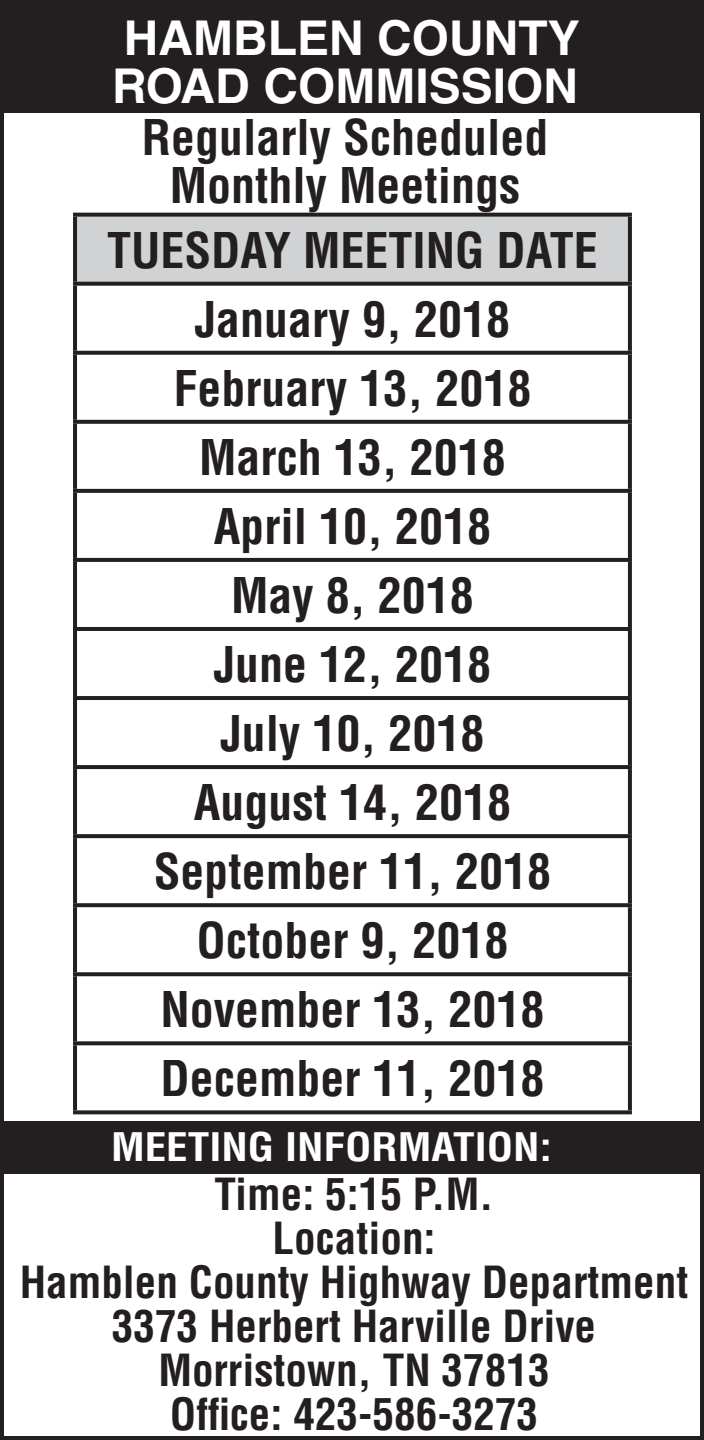
<style>
.page{position:relative;width:704px;height:1440px;background:#fff}
.page>*{position:absolute;margin:0;border:0;box-sizing:border-box;transform-origin:0 0}
.t1{font:700 condensed 48px "Helvetica";color:#231f20}
.t2{font:700 48px "Helvetica";color:#fff}
.t3{font:700 condensed 43.2px "Helvetica";color:#231f20}
.t4{font:700 condensed 38.4px "Helvetica";color:#fff;scale:1.12 1}
</style>
<div class="page">
<div style="left:0;top:1121px;width:704px;height:52px;background:#231f20"></div>
<div style="left:0;top:0;width:704px;height:112px;background:#231f20"></div>
<div style="left:0;top:0;width:704px;height:1440px;border:4px solid #231f20"></div>
<div style="left:75px;top:215px;width:555px;height:69px;background:#d1d2d4"></div>
<svg style="left:73px;top:213px;width:559px;height:4px;background:#322e2f"></svg>
<hr style="left:73px;top:217px;width:4px;height:65px;background:#231f20">
<svg style="left:628px;top:217px;width:4px;height:65px"></svg>
<svg style="left:73px;top:282px;width:559px;height:4px;background:#332f30"></svg>
<hr style="left:73px;top:286px;width:4px;height:65px;background:#231f20">
<svg style="left:628px;top:286px;width:4px;height:65px"></svg>
<svg style="left:73px;top:351px;width:559px;height:4px;background:#302c2d"></svg>
<hr style="left:73px;top:355px;width:4px;height:65px;background:#231f20">
<svg style="left:628px;top:355px;width:4px;height:65px"></svg>
<svg style="left:73px;top:420px;width:559px;height:4px;background:#2d292a"></svg>
<hr style="left:73px;top:424px;width:4px;height:65px;background:#231f20">
<svg style="left:628px;top:424px;width:4px;height:65px"></svg>
<svg style="left:73px;top:489px;width:559px;height:4px;background:#2a2627"></svg>
<hr style="left:73px;top:493px;width:4px;height:65px;background:#231f20">
<svg style="left:628px;top:493px;width:4px;height:65px"></svg>
<svg style="left:73px;top:558px;width:559px;height:4px;background:#272324"></svg>
<hr style="left:73px;top:562px;width:4px;height:65px;background:#231f20">
<svg style="left:628px;top:562px;width:4px;height:65px"></svg>
<hr style="left:73px;top:627px;width:559px;height:4px;background:#231f20">
<hr style="left:73px;top:631px;width:4px;height:65px;background:#231f20">
<svg style="left:628px;top:631px;width:4px;height:65px"></svg>
<hr style="left:73px;top:696px;width:559px;height:4px;background:#231f20">
<hr style="left:73px;top:700px;width:4px;height:65px;background:#231f20">
<svg style="left:628px;top:700px;width:4px;height:65px"></svg>
<svg style="left:73px;top:765px;width:559px;height:4px;background:#272324"></svg>
<hr style="left:73px;top:769px;width:4px;height:65px;background:#231f20">
<svg style="left:628px;top:769px;width:4px;height:65px"></svg>
<svg style="left:73px;top:834px;width:559px;height:4px;background:#2a2627"></svg>
<hr style="left:73px;top:838px;width:4px;height:65px;background:#231f20">
<svg style="left:628px;top:838px;width:4px;height:65px"></svg>
<svg style="left:73px;top:903px;width:559px;height:4px;background:#2d292a"></svg>
<hr style="left:73px;top:907px;width:4px;height:65px;background:#231f20">
<svg style="left:628px;top:907px;width:4px;height:65px"></svg>
<svg style="left:73px;top:972px;width:559px;height:4px;background:#302c2d"></svg>
<hr style="left:73px;top:976px;width:4px;height:65px;background:#231f20">
<svg style="left:628px;top:976px;width:4px;height:65px"></svg>
<svg style="left:73px;top:1041px;width:559px;height:4px;background:#333031"></svg>
<hr style="left:73px;top:1045px;width:4px;height:65px;background:#231f20">
<svg style="left:628px;top:1045px;width:4px;height:65px"></svg>
<svg style="left:73px;top:1110px;width:559px;height:4px;background:#363334"></svg>
<p class="t2" style="left:124px;top:9px;width:457px">HAMBLEN COUNTY</p>
<p class="t2" style="left:112px;top:57px;width:467px">ROAD COMMISSION</p>
<p class="t1" style="left:142px;top:108px;width:408px">Regularly Scheduled</p>
<p class="t1" style="left:170px;top:156px;width:352px">Monthly Meetings</p>
<p class="t1" style="left:107px;top:221px;width:492px">TUESDAY MEETING DATE</p>
<p class="t1" style="left:195px;top:290px;width:317px">January 9, 2018</p>
<p class="t1" style="left:173px;top:359px;width:360px">February 13, 2018</p>
<p class="t1" style="left:199px;top:428px;width:308px">March 13, 2018</p>
<p class="t1" style="left:214px;top:497px;width:279px">April 10, 2018</p>
<p class="t1" style="left:231px;top:566px;width:244px">May 8, 2018</p>
<p class="t1" style="left:214px;top:635px;width:279px">June 12, 2018</p>
<p class="t1" style="left:220px;top:704px;width:265px">July 10, 2018</p>
<p class="t1" style="left:194px;top:774px;width:319px">August 14, 2018</p>
<p class="t1" style="left:154px;top:843px;width:399px">September 11, 2018</p>
<p class="t1" style="left:196px;top:912px;width:313px">October 9, 2018</p>
<p class="t1" style="left:160px;top:981px;width:385px">November 13, 2018</p>
<p class="t1" style="left:160px;top:1050px;width:385px">December 11, 2018</p>
<p class="t4" style="left:111px;top:1124px;width:395px">MEETING INFORMATION:</p>
<p class="t3" style="left:214px;top:1169px;width:281px">Time: 5:15 P.M.</p>
<p class="t3" style="left:272px;top:1213px;width:165px">Location:</p>
<p class="t3" style="left:20px;top:1257px;width:670px">Hamblen County Highway Department</p>
<p class="t3" style="left:112px;top:1301px;width:486px">3373 Herbert Harville Drive</p>
<p class="t3" style="left:158px;top:1345px;width:393px">Morristown, TN 37813</p>
<p class="t3" style="left:170px;top:1389px;width:370px">Office: 423-586-3273</p>
</div>
